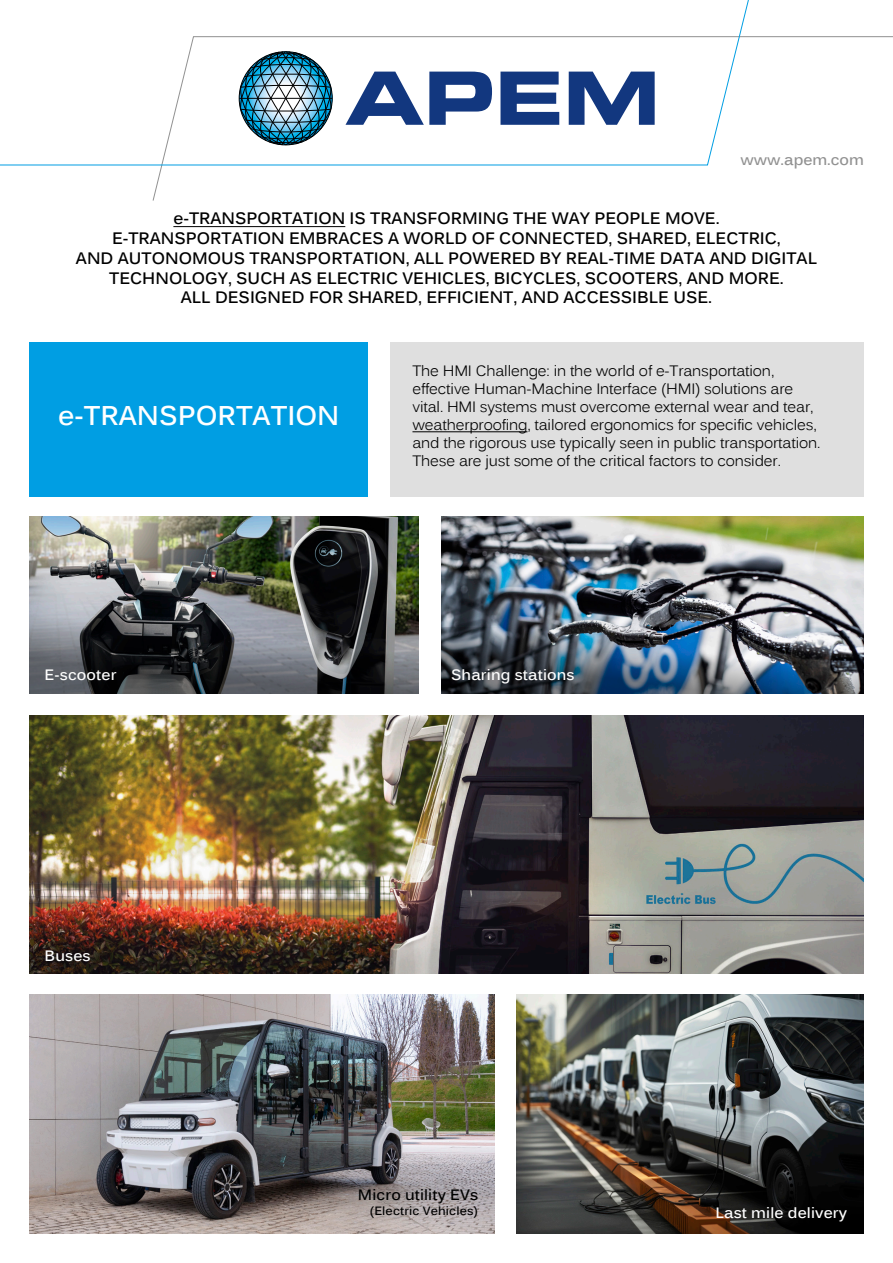
<style>
.page{position:relative;width:893px;height:1263px;background:#fff}
.page>*{position:absolute;margin:0;border:0;box-sizing:border-box;transform-origin:0 0}
.t1{font:700 27px "Kalinga";color:#fff}
.t2{font:700 16.5px/19.8px "Kalinga";color:#000;text-align:center}
.t3{font:15px/18px "Kalinga";letter-spacing:-.01em;color:#000}
.t4{font:700 15px "Kalinga";letter-spacing:.01em;color:#fff}
.t5{font:700 15px "Kalinga";letter-spacing:.01em;color:#000}
.t6{font:700 15px "Kalinga";color:#919191}
.t7{font:700 12px "Kalinga";letter-spacing:.01em;color:#000}
</style>
<div class="page">
<svg style="left:0;top:0;width:749px;height:166px"></svg>
<img style="left:30px;top:716px;width:833px;height:257px">
<img style="left:442px;top:517px;width:421px;height:111px">
<img style="left:30px;top:995px;width:465px;height:238px">
<img style="left:517px;top:995px;width:346px;height:238px">
<img style="left:30px;top:516px;width:389px;height:99px">
<img style="left:442px;top:628px;width:422px;height:66px">
<svg style="left:30px;top:615px;width:389px;height:79px"></svg>
<hr style="left:173px;top:226px;width:172px;height:1px;background:#000">
<div style="left:30px;top:342px;width:338px;height:154px;background:#009ee3"></div>
<div style="left:390px;top:342px;width:473px;height:154px;background:#dfdfdf"></div>
<hr style="left:412px;top:431px;width:115px;height:1px;background:#000">
<p class="t6" style="left:740px;top:150px;width:125px">www.apem.com</p>
<p class="t2" style="left:76px;top:210px;width:743px">e-TRANSPORTATION IS TRANSFORMING THE WAY PEOPLE MOVE.<br>E-TRANSPORTATION EMBRACES A WORLD OF CONNECTED, SHARED, ELECTRIC,<br>AND AUTONOMOUS TRANSPORTATION, ALL POWERED BY REAL-TIME DATA AND DIGITAL TECHNOLOGY, SUCH AS ELECTRIC VEHICLES, BICYCLES, SCOOTERS, AND MORE.<br>ALL DESIGNED FOR SHARED, EFFICIENT, AND ACCESSIBLE USE.</p>
<p class="t1" style="left:58px;top:397px;width:283px">e-TRANSPORTATION</p>
<p class="t3" style="left:412px;top:363px;width:409px">The HMI Challenge: in the world of e-Transportation, effective Human-Machine Interface (HMI) solutions are vital. HMI systems must overcome external wear and tear, weatherproofing, tailored ergonomics for specific vehicles, and the rigorous use typically seen in public transportation.<br>These are just some of the critical factors to consider.</p>
<p class="t4" style="left:45px;top:665px;width:73px">E-scooter</p>
<p class="t4" style="left:451px;top:665px;width:125px">Sharing stations</p>
<p class="t4" style="left:45px;top:946px;width:48px">Buses</p>
<p class="t5" style="left:358px;top:1185px;width:122px">Micro utility EVs</p>
<p class="t7" style="left:370px;top:1203px;width:110px">(Electric Vehicles)</p>
<p class="t4" style="left:715px;top:1203px;width:133px">Last mile delivery</p>
</div>
